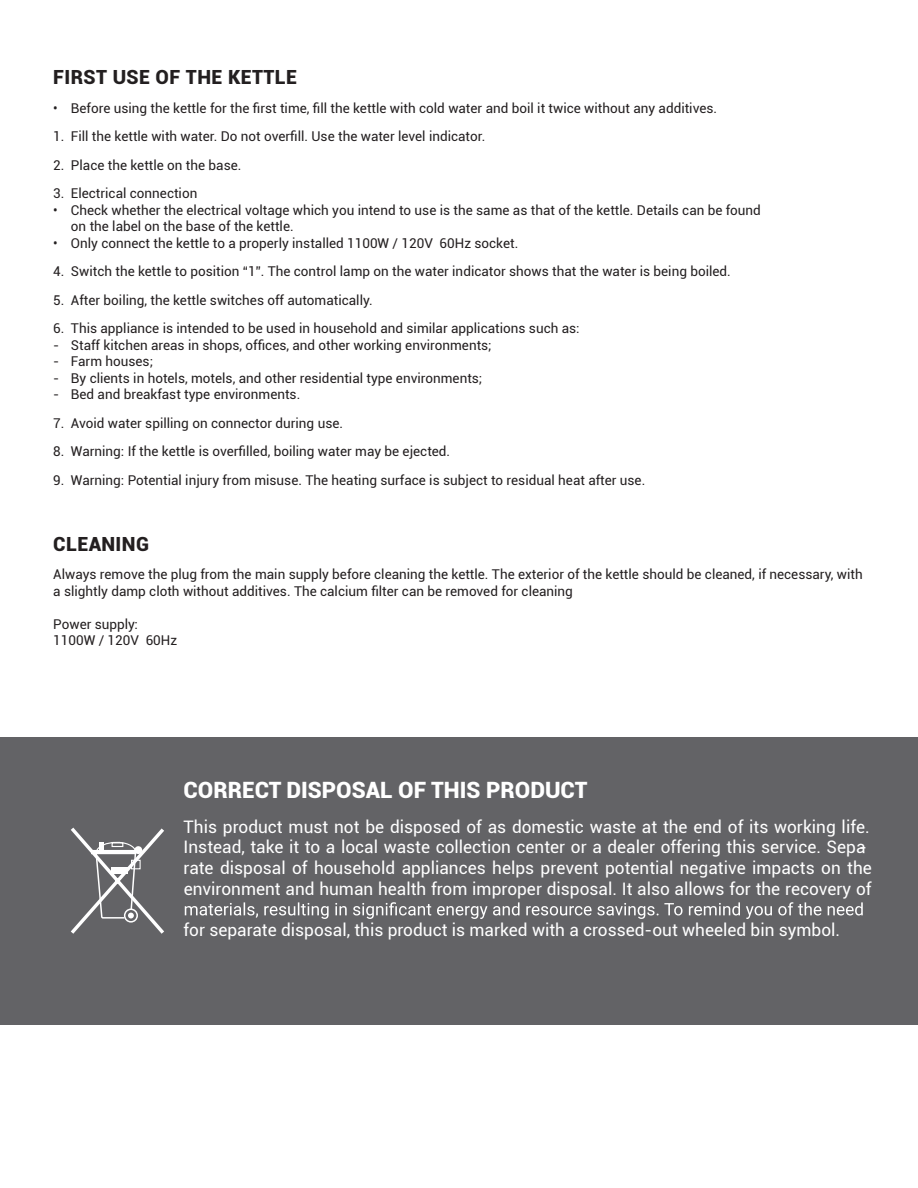
<style>
.page{position:relative;width:918px;height:1188px;background:#fff}
.page>*{position:absolute;margin:0;border:0;box-sizing:border-box;transform-origin:0 0}
.t1{font:900 22.5px "Roboto";color:#fff}
.t2{font:900 19.5px "Roboto";letter-spacing:.02em;color:#231f20}
.t3{font:17.25px/20.7px "Roboto";color:#fff}
.t4{font:13.5px/16.5px "Roboto";color:#231f20}
</style>
<div class="page">
<div style="left:0;top:737px;width:918px;height:287px;background:#636366"></div>
<svg style="left:71px;top:827px;width:93px;height:107px"></svg>
<div style="left:112px;top:842px;width:11px;height:5px;border:1px solid #fff"></div>
<svg style="left:185px;top:902px;width:678px;height:17px"></svg>
<h2 class="t2" style="left:53px;top:63px;width:245px">FIRST USE OF THE KETTLE</h2>
<p class="t4" style="left:53px;top:99px;width:665px">• Before using the kettle for the first time, fill the kettle with cold water and boil it twice without any additives.</p>
<p class="t4" style="left:53px;top:128px;width:434px">1. Fill the kettle with water. Do not overfill. Use the water level indicator.</p>
<p class="t4" style="left:53px;top:156px;width:190px">2. Place the kettle on the base.</p>
<p class="t4" style="left:53px;top:185px;width:146px">3. Electrical connection</p>
<p class="t4" style="left:71px;top:201px;width:692px;text-indent:-18px">• Check whether the electrical voltage which you intend to use is the same as that of the kettle. Details can be found on the label on the base of the kettle.</p>
<p class="t4" style="left:53px;top:234px;width:467px">• Only connect the kettle to a properly installed 1100W / 120V 60Hz socket.</p>
<p class="t4" style="left:53px;top:263px;width:679px">4. Switch the kettle to position “1”. The control lamp on the water indicator shows that the water is being boiled.</p>
<p class="t4" style="left:53px;top:291px;width:321px">5. After boiling, the kettle switches off automatically.</p>
<p class="t4" style="left:53px;top:320px;width:528px">6. This appliance is intended to be used in household and similar applications such as:</p>
<p class="t4" style="left:53px;top:336px;width:440px">- Staff kitchen areas in shops, offices, and other working environments;</p>
<p class="t4" style="left:53px;top:353px;width:101px">- Farm houses;</p>
<p class="t4" style="left:53px;top:369px;width:431px">- By clients in hotels, motels, and other residential type environments;</p>
<p class="t4" style="left:53px;top:386px;width:249px">- Bed and breakfast type environments.</p>
<p class="t4" style="left:53px;top:414px;width:291px">7. Avoid water spilling on connector during use.</p>
<p class="t4" style="left:53px;top:443px;width:398px">8. Warning: If the kettle is overfilled, boiling water may be ejected.</p>
<p class="t4" style="left:53px;top:471px;width:594px">9. Warning: Potential injury from misuse. The heating surface is subject to residual heat after use.</p>
<h2 class="t2" style="left:53px;top:530px;width:97px">CLEANING</h2>
<p class="t4" style="left:53px;top:566px;width:811px">Always remove the plug from the main supply before cleaning the kettle. The exterior of the kettle should be cleaned, if necessary, with a slightly damp cloth without additives. The calcium filter can be removed for cleaning</p>
<p class="t4" style="left:53px;top:615px;width:125px">Power supply:<br>1100W / 120V 60Hz</p>
<h1 class="t1" style="left:184px;top:774px;width:405px">CORRECT DISPOSAL OF THIS PRODUCT</h1>
<p class="t3" style="left:184px;top:815px;width:690px">This product must not be disposed of as domestic waste at the end of its working life.<br>Instead, take it to a local waste collection center or a dealer offering this service. Sepa&shy;rate disposal of household appliances helps prevent potential negative impacts on the environment and human health from improper disposal. It also allows for the recovery of</p>
<p class="t3" style="left:184px;top:919px;width:658px">for separate disposal, this product is marked with a crossed-out wheeled bin symbol.</p>
</div>
